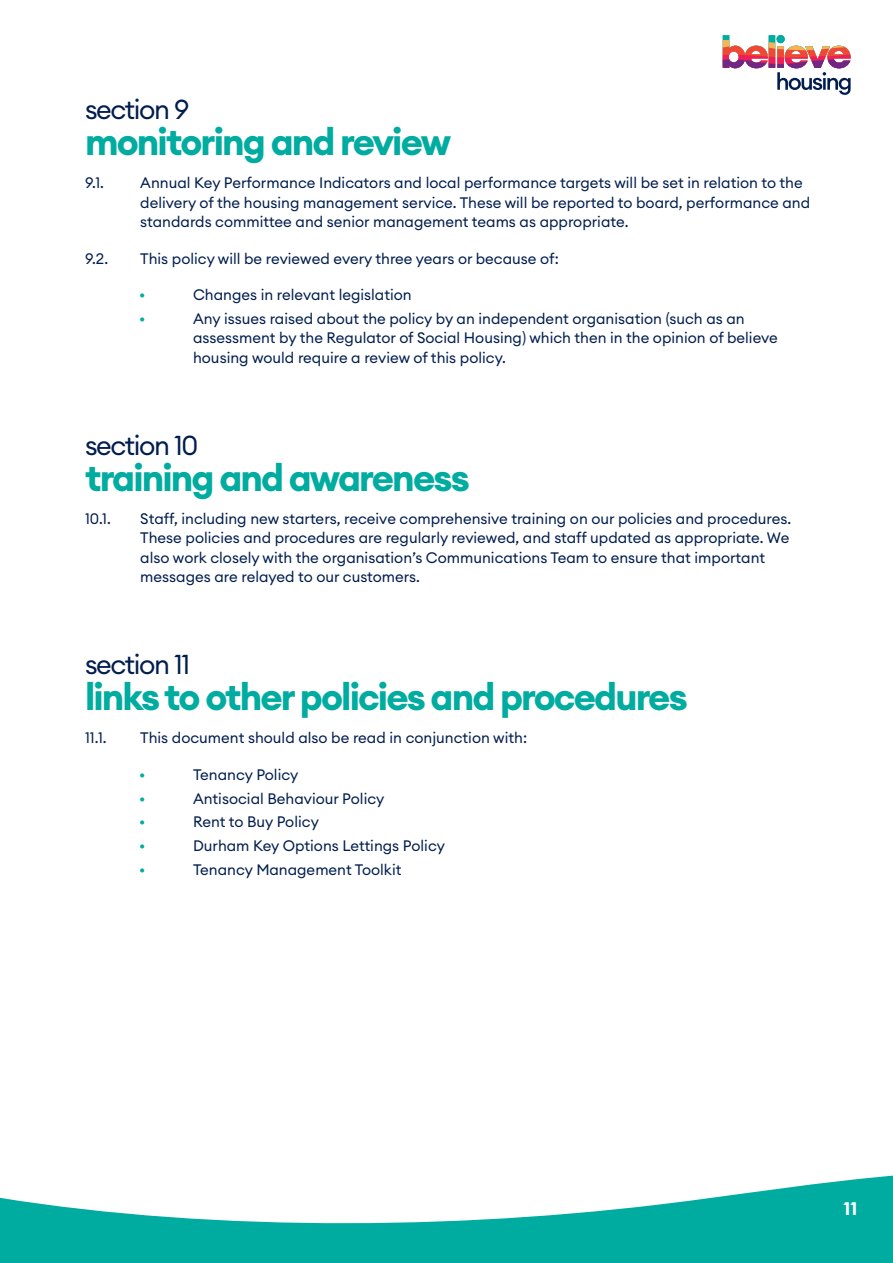
<style>
.page{position:relative;width:893px;height:1263px;background:#fff}
.page>*{position:absolute;margin:0;border:0;box-sizing:border-box;transform-origin:0 0}
.t1{font:700 37.5px "Euclid Circular A";letter-spacing:-.05em;color:#00aca0}
.t2{font:27px "Euclid Circular A";letter-spacing:-.05em;color:#001d4e}
.t3{font:700 18px "Euclid Circular A";color:#fff}
.t4{font:15px/19.5px "Euclid Circular A";color:#001d4e}
.t5{font:15px "Euclid Circular A";color:#00aca0}
</style>
<div class="page">
<svg style="left:723px;top:35px;width:128px;height:60px"></svg>
<svg style="left:0;top:1175px;width:893px;height:88px;fill:#00aca0"></svg>
<h2 class="t2" style="left:85px;top:92px;width:106px">section 9</h2>
<h1 class="t1" style="left:85px;top:117px;width:368px">monitoring and review</h1>
<p class="t4" style="left:85px;top:173px;width:21px">9.1.</p>
<p class="t4" style="left:140px;top:173px;width:671px">Annual Key Performance Indicators and local performance targets will be set in relation to the delivery of the housing management service. These will be reported to board, performance and standards committee and senior management teams as appropriate.</p>
<p class="t4" style="left:85px;top:248px;width:25px">9.2.</p>
<p class="t4" style="left:140px;top:248px;width:420px">This policy will be reviewed every three years or because of:</p>
<p class="t5" style="left:139px;top:285px;width:8px">•</p>
<p class="t4" style="left:193px;top:285px;width:220px">Changes in relevant legislation</p>
<p class="t5" style="left:139px;top:309px;width:8px">•</p>
<p class="t4" style="left:193px;top:309px;width:586px">Any issues raised about the policy by an independent organisation (such as an assessment by the Regulator of Social Housing) which then in the opinion of believe housing would require a review of this policy.</p>
<h2 class="t2" style="left:85px;top:427px;width:115px">section 10</h2>
<h1 class="t1" style="left:85px;top:453px;width:386px">training and awareness</h1>
<p class="t4" style="left:85px;top:509px;width:27px">10.1.</p>
<p class="t4" style="left:140px;top:509px;width:652px">Staff, including new starters, receive comprehensive training on our policies and procedures.<br>These policies and procedures are regularly reviewed, and staff updated as appropriate. We also work closely with the organisation’s Communications Team to ensure that important messages are relayed to our customers.</p>
<h2 class="t2" style="left:85px;top:647px;width:107px">section 11</h2>
<h1 class="t1" style="left:85px;top:672px;width:604px">links to other policies and procedures</h1>
<p class="t4" style="left:85px;top:728px;width:23px">11.1.</p>
<p class="t4" style="left:140px;top:728px;width:388px">This document should also be read in conjunction with:</p>
<p class="t5" style="left:139px;top:765px;width:8px">•</p>
<p class="t4" style="left:193px;top:764px;width:107px">Tenancy Policy</p>
<p class="t5" style="left:139px;top:788px;width:8px">•</p>
<p class="t4" style="left:193px;top:788px;width:193px">Antisocial Behaviour Policy</p>
<p class="t5" style="left:139px;top:812px;width:8px">•</p>
<p class="t4" style="left:193px;top:812px;width:127px">Rent to Buy Policy</p>
<p class="t5" style="left:139px;top:836px;width:8px">•</p>
<p class="t4" style="left:193px;top:836px;width:253px">Durham Key Options Lettings Policy</p>
<p class="t5" style="left:139px;top:860px;width:8px">•</p>
<p class="t4" style="left:193px;top:859px;width:210px">Tenancy Management Toolkit</p>
<p class="t3" style="left:844px;top:1197px;width:15px">11</p>
</div>
